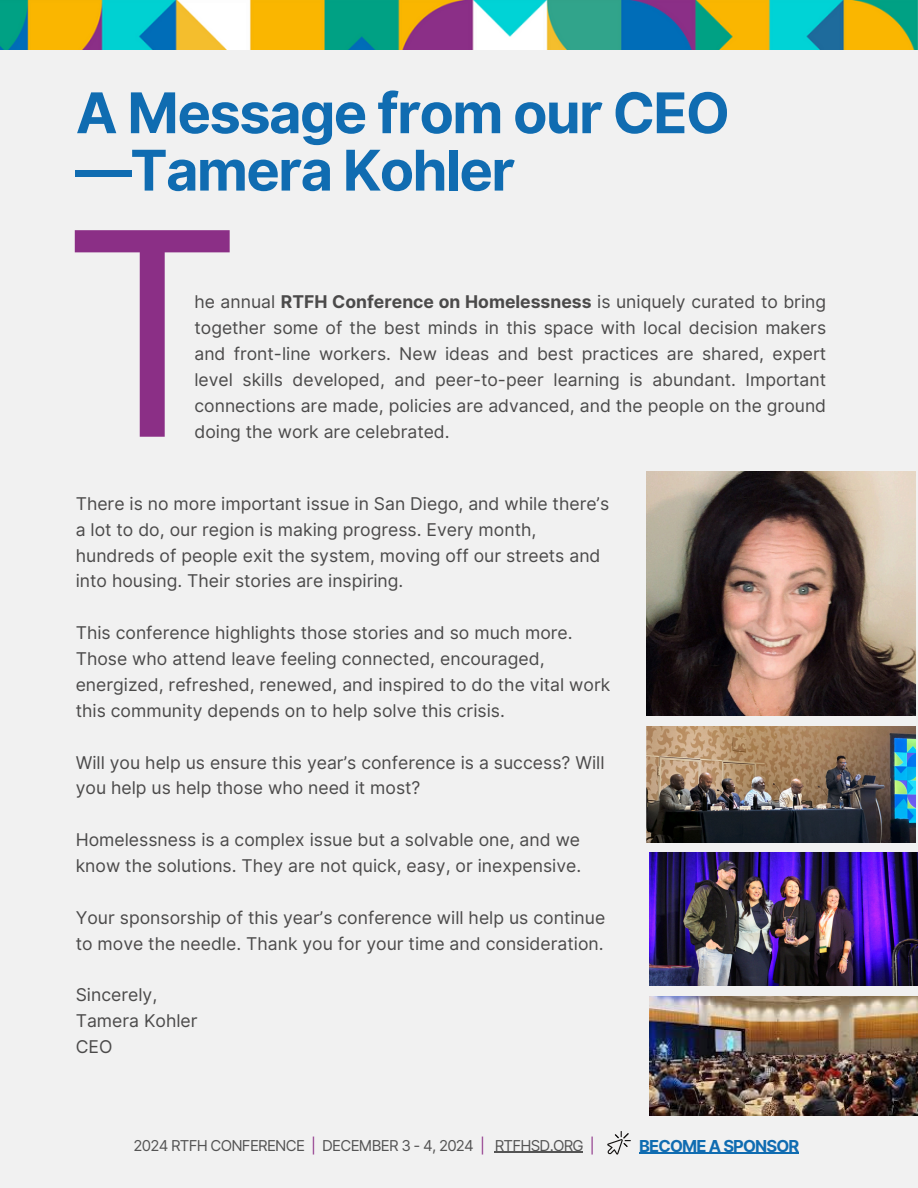
<style>
.page{position:relative;width:918px;height:1188px;background:#f1f1f1}
.page>*{position:absolute;margin:0;border:0;box-sizing:border-box;transform-origin:0 0}
.t1{font:283.95px "Inter";color:#8b2f86}
.t2{font:700 56.1px/57.3px "Inter";letter-spacing:-.03em;color:#106cb1}
.t3{font:17.55px/25.8px "Inter";color:#4b4a4a}
.t4{font:700 16.5px "Inter";letter-spacing:-.05em;color:#106cb1}
.t5{font:15px "Inter";letter-spacing:-.05em;color:#545454}
.s1{font-weight:700}
.s2{color:#8b2f86}
</style>
<div class="page">
<img style="left:0;top:0;width:918px;height:50px">
<img style="left:646px;top:472px;width:269px;height:244px">
<img style="left:650px;top:852px;width:268px;height:134px">
<img style="left:650px;top:996px;width:268px;height:120px">
<svg style="left:607px;top:1131px;width:24px;height:24px"></svg>
<img style="left:646px;top:726px;width:269px;height:116px">
<hr style="left:495px;top:1152px;width:88px;height:1px;background:#545454">
<hr style="left:639px;top:1153px;width:160px;height:1px;background:#106cb1">
<h3 class="t2" style="left:76px;top:84px;width:656px">A Message from our CEO —Tamera Kohler</h3>
<h3 class="t1" style="left:61px;top:164px;width:184px">T</h3>
<h3 class="t3" style="left:194px;top:289px;width:633px;text-align:justify">he annual <span class="s1">RTFH Conference on Homelessness</span> is uniquely curated to bring together some of the best minds in this space with local decision makers and front-line workers. New ideas and best practices are shared, expert level skills developed, and peer-to-peer learning is abundant. Important connections are made, policies are advanced, and the people on the ground doing the work are celebrated.</h3>
<h1 class="t3" style="left:76px;top:491px;width:535px">There is no more important issue in San Diego, and while there’s a lot to do, our region is making progress. Every month, hundreds of people exit the system, moving off our streets and into housing. Their stories are inspiring.</h1>
<p class="t3" style="left:76px;top:620px;width:536px">This conference highlights those stories and so much more.<br>Those who attend leave feeling connected, encouraged, energized, refreshed, renewed, and inspired to do the vital work this community depends on to help solve this crisis.</p>
<h3 class="t3" style="left:76px;top:749px;width:530px">Will you help us ensure this year’s conference is a success? Will you help us help those who need it most?</h3>
<h3 class="t3" style="left:76px;top:827px;width:507px">Homelessness is a complex issue but a solvable one, and we know the solutions. They are not quick, easy, or inexpensive.</h3>
<h3 class="t3" style="left:76px;top:905px;width:531px">Your sponsorship of this year’s conference will help us continue to move the needle. Thank you for your time and consideration.</h3>
<h3 class="t3" style="left:76px;top:982px;width:123px">Sincerely,<br>Tamera Kohler<br>CEO</h3>
<p class="t5" style="left:133px;top:1136px;width:463px">2024 RTFH CONFERENCE <span class="s2">|</span> DECEMBER 3 - 4, 2024 <span class="s2">|</span> RTFHSD.ORG <span class="s2">|</span></p>
<h2 class="t4" style="left:639px;top:1136px;width:162px">BECOME A SPONSOR</h2>
</div>
